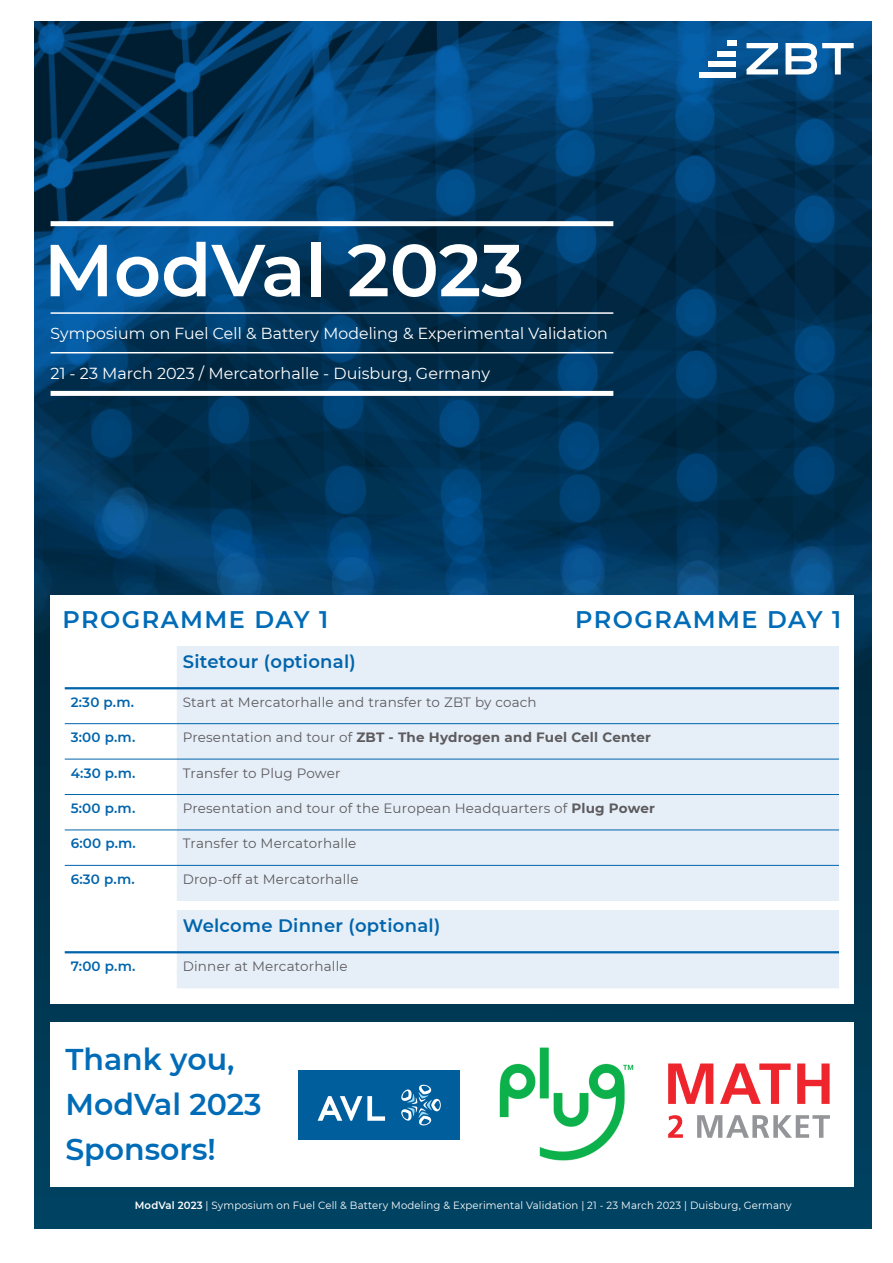
<style>
.page{position:relative;width:893px;height:1263px;background:#fff}
.page>*{position:absolute;margin:0;border:0;box-sizing:border-box;transform-origin:0 0}
.t1{font:600 73.35px "Montserrat";color:#fff}
.t2{font:600 30px/45px "Montserrat";color:#006cb7}
.t3{font:600 24px "Montserrat";letter-spacing:.06em;color:#006cb7}
.t4{font:600 18px "Montserrat";letter-spacing:.015em;color:#0064ac}
.t5{font:16.05px "Montserrat";color:#fff}
.t6{font:13.5px "Montserrat";letter-spacing:.015em;color:#5d5b5e}
.t7{font:600 13.5px "Montserrat";letter-spacing:.015em;color:#0064ac}
.t8{font:700 13.5px "Montserrat";letter-spacing:.015em;color:#5d5b5e}
.t9{font:10.5px "Montserrat";letter-spacing:.015em;color:#fff}
.s1{font-weight:400}
.s2{font-weight:700}
.s3{font-weight:600}
</style>
<div class="page">
<img style="left:34px;top:21px;width:838px;height:1208px">
<svg style="left:746px;top:43px;width:32px;height:31px"></svg>
<svg style="left:785px;top:43px;width:69px;height:31px"></svg>
<div style="left:699px;top:72px;width:37px;height:5px;background:#fff"></div>
<div style="left:727px;top:40px;width:9px;height:6px;background:#fff"></div>
<div style="left:708px;top:61px;width:28px;height:6px;background:#fff"></div>
<div style="left:718px;top:51px;width:18px;height:5px;background:#fff"></div>
<div style="left:51px;top:595px;width:803px;height:409px;background:#fff"></div>
<div style="left:51px;top:1022px;width:803px;height:165px;background:#fff"></div>
<img style="left:499px;top:1047px;width:135px;height:114px">
<div style="left:299px;top:1070px;width:161px;height:69px;background:#005e9d"></div>
<svg style="left:401px;top:1084px;width:40px;height:42px"></svg>
<svg style="left:318px;top:1096px;width:67px;height:25px"></svg>
<svg style="left:668px;top:1063px;width:45px;height:41px"></svg>
<svg style="left:720px;top:1063px;width:71px;height:41px"></svg>
<svg style="left:797px;top:1063px;width:33px;height:41px"></svg>
<svg style="left:668px;top:1115px;width:15px;height:23px"></svg>
<svg style="left:697px;top:1115px;width:133px;height:23px"></svg>
<div style="left:177px;top:646px;width:662px;height:342px;background:#e6eff7"></div>
<div style="left:177px;top:901px;width:662px;height:9px;background:#fff"></div>
<hr style="left:65px;top:723px;width:774px;height:1px;background:#0064ac">
<hr style="left:65px;top:759px;width:774px;height:1px;background:#0064ac">
<hr style="left:65px;top:794px;width:774px;height:1px;background:#0064ac">
<hr style="left:65px;top:829px;width:774px;height:1px;background:#0064ac">
<hr style="left:65px;top:865px;width:774px;height:1px;background:#0064ac">
<hr style="left:65px;top:687px;width:774px;height:2px;background:#0064ac">
<hr style="left:65px;top:951px;width:774px;height:2px;background:#0064ac">
<div style="left:51px;top:221px;width:562px;height:5px;background:#fff"></div>
<div style="left:51px;top:391px;width:562px;height:5px;background:#fff"></div>
<hr style="left:51px;top:312px;width:562px;height:2px;background:#fff">
<hr style="left:51px;top:352px;width:562px;height:1px;background:#fff">
<h1 class="t1" style="left:44px;top:225px;width:482px">ModVal 2023</h1>
<p class="t5" style="left:51px;top:323px;width:559px">Symposium on Fuel Cell &amp; Battery Modeling &amp; Experimental Validation</p>
<p class="t5" style="left:51px;top:363px;width:441px">21 - 23 March 2023 / Mercatorhalle - Duisburg, Germany</p>
<h3 class="t3" style="left:63px;top:605px;width:267px">PROGRAMME DAY 1</h3>
<h3 class="t3" style="left:575px;top:605px;width:267px">PROGRAMME DAY 1</h3>
<h3 class="t4" style="left:183px;top:650px;width:174px">Sitetour (optional)</h3>
<p class="t7" style="left:71px;top:694px;width:65px">2:30 p.m.</p>
<p class="t6" style="left:183px;top:694px;width:355px">Start at Mercatorhalle and transfer to ZBT by coach</p>
<p class="t7" style="left:71px;top:729px;width:66px">3:00 p.m.</p>
<p class="t8" style="left:183px;top:729px;width:470px"><span class="s1">Presentation and tour of</span> ZBT - The Hydrogen and Fuel Cell Center</p>
<p class="t7" style="left:71px;top:764px;width:66px">4:30 p.m.</p>
<p class="t6" style="left:183px;top:764px;width:159px">Transfer to Plug Power</p>
<p class="t7" style="left:71px;top:800px;width:66px">5:00 p.m.</p>
<p class="t6" style="left:183px;top:800px;width:474px">Presentation and tour of the European Headquarters of <span class="s2">Plug Power</span></p>
<p class="t7" style="left:71px;top:835px;width:67px">6:00 p.m.</p>
<p class="t6" style="left:183px;top:835px;width:175px">Transfer to Mercatorhalle</p>
<p class="t7" style="left:71px;top:871px;width:65px">6:30 p.m.</p>
<p class="t6" style="left:183px;top:871px;width:177px">Drop-off at Mercatorhalle</p>
<h3 class="t4" style="left:183px;top:914px;width:259px">Welcome Dinner (optional)</h3>
<p class="t7" style="left:71px;top:958px;width:66px">7:00 p.m.</p>
<p class="t6" style="left:183px;top:958px;width:166px">Dinner at Mercatorhalle</p>
<h2 class="t2" style="left:65px;top:1036px;width:198px">Thank you,<br>ModVal 2023<br>Sponsors!</h2>
<p class="t9" style="left:135px;top:1199px;width:658px"><span class="s3">ModVal 2023</span> | Symposium on Fuel Cell &amp; Battery Modeling &amp; Experimental Validation | 21 - 23 March 2023 | Duisburg, Germany</p>
</div>
